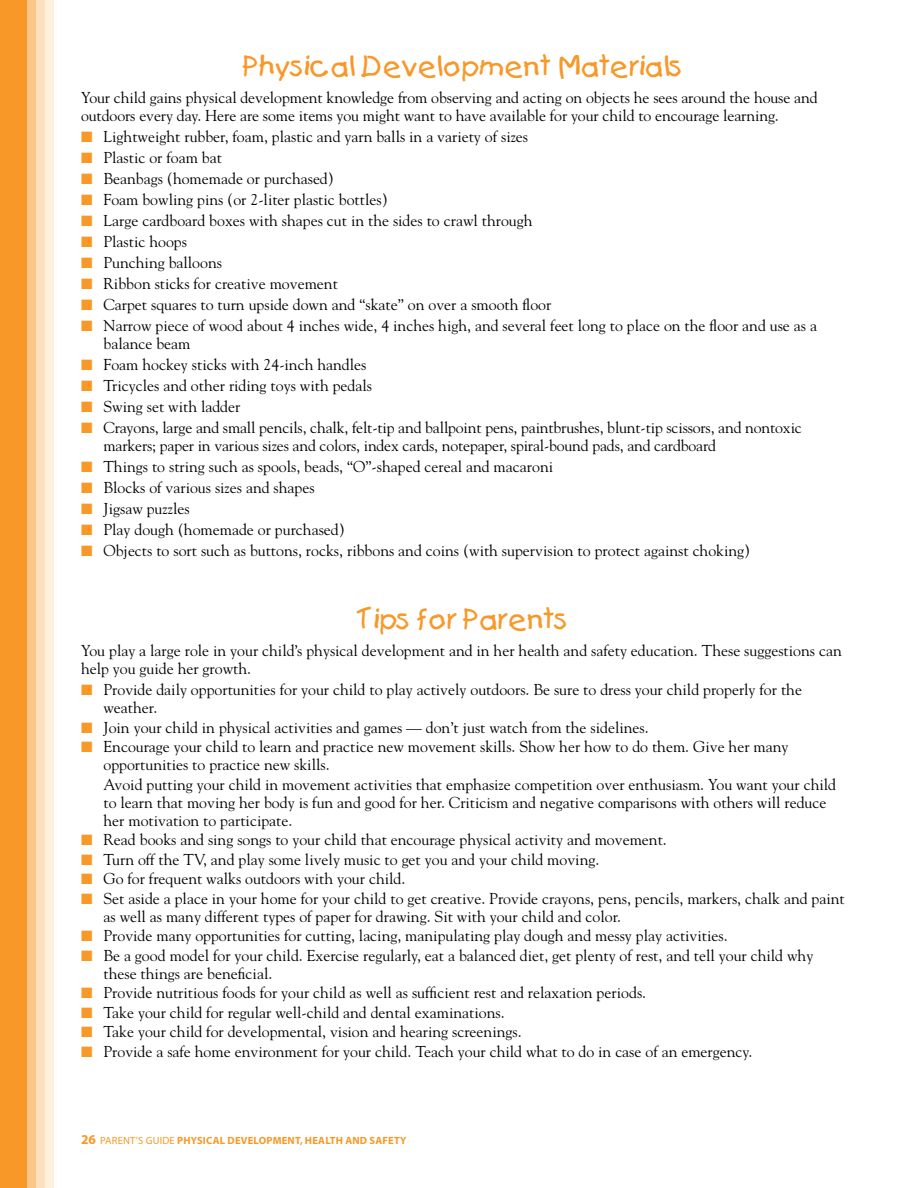
<style>
.page{position:relative;width:918px;height:1188px;background:#fff}
.page>*{position:absolute;margin:0;border:0;box-sizing:border-box;transform-origin:0 0}
.t1{font:27px "Catchup";color:#f89828}
.t2{font:15.75px/18px "Goudy";color:#000}
.t3{font:700 10.5px "Myriad Pro";letter-spacing:.02em;color:#f89828}
.s1{color:#f89828}
.s2{font-size:13.5px}
.s3{font-weight:400}
</style>
<div class="page">
<div style="left:0;top:0;width:27px;height:1188px;background:#f89828"></div>
<div style="left:27px;top:0;width:9px;height:1188px;background:#fbc689"></div>
<div style="left:36px;top:0;width:9px;height:1188px;background:#fde0be"></div>
<div style="left:45px;top:0;width:9px;height:1188px;background:#fef0df"></div>
<h1 class="t1" style="left:244px;top:48px;width:441px">Physical Development Materials</h1>
<p class="t2" style="left:81px;top:88px;width:738px">Your child gains physical development knowledge from observing and acting on objects he sees around the house and outdoors every day. Here are some items you might want to have available for your child to encourage learning.</p>
<p class="t2" style="left:81px;top:127px;width:449px"><span class="s1">■</span> Lightweight rubber, foam, plastic and yarn balls in a variety of sizes</p>
<p class="t2" style="left:81px;top:148px;width:143px"><span class="s1">■</span> Plastic or foam bat</p>
<p class="t2" style="left:81px;top:169px;width:254px"><span class="s1">■</span> Beanbags (homemade or purchased)</p>
<p class="t2" style="left:81px;top:190px;width:308px"><span class="s1">■</span> Foam bowling pins (or 2-liter plastic bottles)</p>
<p class="t2" style="left:81px;top:211px;width:453px"><span class="s1">■</span> Large cardboard boxes with shapes cut in the sides to crawl through</p>
<p class="t2" style="left:81px;top:232px;width:108px"><span class="s1">■</span> Plastic hoops</p>
<p class="t2" style="left:81px;top:253px;width:143px"><span class="s1">■</span> Punching balloons</p>
<p class="t2" style="left:81px;top:274px;width:258px"><span class="s1">■</span> Ribbon sticks for creative movement</p>
<p class="t2" style="left:81px;top:295px;width:472px"><span class="s1">■</span> Carpet squares to turn upside down and “skate” on over a smooth floor</p>
<p class="t2" style="left:103px;top:316px;width:715px;text-indent:-22px"><span class="s1">■</span> Narrow piece of wood about 4 inches wide, 4 inches high, and several feet long to place on the floor and use as a balance beam</p>
<p class="t2" style="left:81px;top:355px;width:287px"><span class="s1">■</span> Foam hockey sticks with 24-inch handles</p>
<p class="t2" style="left:81px;top:376px;width:293px"><span class="s1">■</span> Tricycles and other riding toys with pedals</p>
<p class="t2" style="left:81px;top:397px;width:161px"><span class="s1">■</span> Swing set with ladder</p>
<p class="t2" style="left:103px;top:418px;width:700px;text-indent:-22px"><span class="s1">■</span> Crayons, large and small pencils, chalk, felt-tip and ballpoint pens, paintbrushes, blunt-tip scissors, and nontoxic markers; paper in various sizes and colors, index cards, notepaper, spiral-bound pads, and cardboard</p>
<p class="t2" style="left:81px;top:457px;width:474px"><span class="s1">■</span> Things to string such as spools, beads, “O”-shaped cereal and macaroni</p>
<p class="t2" style="left:81px;top:478px;width:235px"><span class="s1">■</span> Blocks of various sizes and shapes</p>
<p class="t2" style="left:81px;top:499px;width:110px"><span class="s1">■</span> Jigsaw puzzles</p>
<p class="t2" style="left:81px;top:520px;width:265px"><span class="s1">■</span> Play dough (homemade or purchased)</p>
<p class="t2" style="left:81px;top:541px;width:671px"><span class="s1">■</span> Objects to sort such as buttons, rocks, ribbons and coins (with supervision to protect against choking)</p>
<h1 class="t1" style="left:358px;top:602px;width:212px">Tips for Parents</h1>
<p class="t2" style="left:81px;top:641px;width:762px">You play a large role in your child’s physical development and in her health and safety education. These suggestions can help you guide her growth.</p>
<p class="t2" style="left:103px;top:680px;width:700px;text-indent:-22px"><span class="s1">■</span> Provide daily opportunities for your child to play actively outdoors. Be sure to dress your child properly for the weather.</p>
<p class="t2" style="left:81px;top:718px;width:569px"><span class="s1">■</span> Join your child in physical activities and games — don’t just watch from the sidelines.</p>
<p class="t2" style="left:103px;top:737px;width:687px;text-indent:-22px"><span class="s1">■</span> Encourage your child to learn and practice new movement skills. Show her how to do them. Give her many opportunities to practice new skills.</p>
<p class="t2" style="left:103px;top:775px;width:734px">Avoid putting your child in movement activities that emphasize competition over enthusiasm. You want your child to learn that moving her body is fun and good for her. Criticism and negative comparisons with others will reduce her motivation to participate.</p>
<p class="t2" style="left:81px;top:830px;width:587px"><span class="s1">■</span> Read books and sing songs to your child that encourage physical activity and movement.</p>
<p class="t2" style="left:81px;top:850px;width:520px"><span class="s1">■</span> Turn off the TV, and play some lively music to get you and your child moving.</p>
<p class="t2" style="left:81px;top:869px;width:326px"><span class="s1">■</span> Go for frequent walks outdoors with your child.</p>
<p class="t2" style="left:103px;top:889px;width:743px;text-indent:-22px"><span class="s1">■</span> Set aside a place in your home for your child to get creative. Provide crayons, pens, pencils, markers, chalk and paint as well as many different types of paper for drawing. Sit with your child and color.</p>
<p class="t2" style="left:81px;top:926px;width:648px"><span class="s1">■</span> Provide many opportunities for cutting, lacing, manipulating play dough and messy play activities.</p>
<p class="t2" style="left:103px;top:946px;width:711px;text-indent:-22px"><span class="s1">■</span> Be a good model for your child. Exercise regularly, eat a balanced diet, get plenty of rest, and tell your child why these things are beneficial.</p>
<p class="t2" style="left:81px;top:983px;width:567px"><span class="s1">■</span> Provide nutritious foods for your child as well as sufficient rest and relaxation periods.</p>
<p class="t2" style="left:81px;top:1003px;width:425px"><span class="s1">■</span> Take your child for regular well-child and dental examinations.</p>
<p class="t2" style="left:81px;top:1022px;width:442px"><span class="s1">■</span> Take your child for developmental, vision and hearing screenings.</p>
<p class="t2" style="left:81px;top:1042px;width:673px"><span class="s1">■</span> Provide a safe home environment for your child. Teach your child what to do in case of an emergency.</p>
<p class="t3" style="left:81px;top:1134px;width:327px"><span class="s2">26</span> <span class="s3">PARENT’S GUIDE</span> PHYSICAL DEVELOPMENT, HEALTH AND SAFETY</p>
</div>
